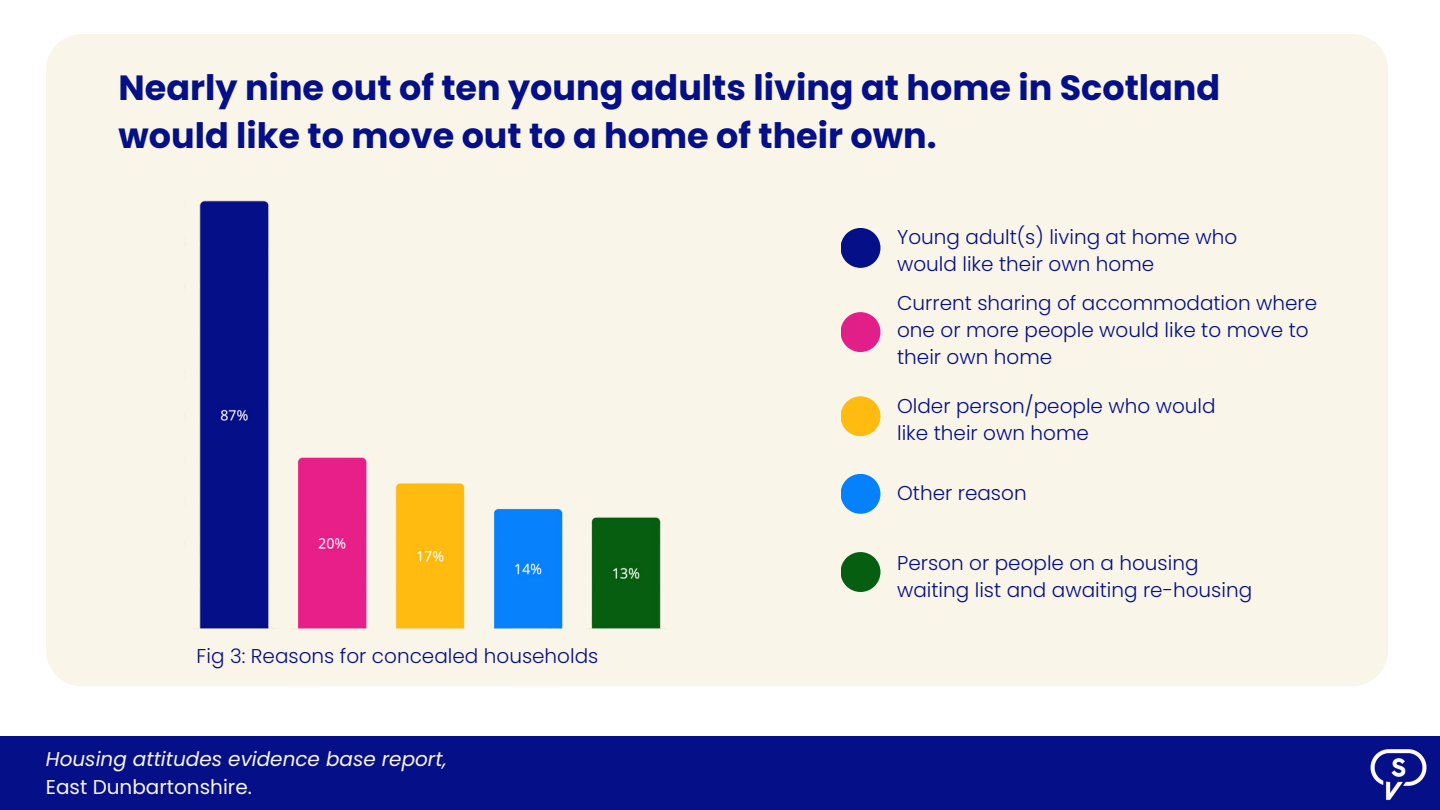
<style>
.page{position:relative;width:1440px;height:810px;background:#fff}
.page>*{position:absolute;margin:0;border:0;box-sizing:border-box;transform-origin:0 0}
.t1{font:700 35px/48px "Poppins";color:#050f87}
.t2{font:300 20px/27px "Poppins";color:#050f87}
.t3{font:italic 20px "Poppins";color:#f9f5e8}
.t4{font:20px "Poppins";color:#f9f5e8}
</style>
<div class="page">
<div style="left:46px;top:34px;width:1342px;height:652px;background:#f9f5e8"></div>
<svg style="left:841px;top:312px;width:39px;height:40px;background:#e6499c"></svg>
<svg style="left:841px;top:396px;width:39px;height:40px;background:#fdc63b"></svg>
<svg style="left:841px;top:228px;width:39px;height:40px;background:#363d9a"></svg>
<svg style="left:841px;top:474px;width:39px;height:40px;background:#3798f7"></svg>
<svg style="left:841px;top:552px;width:39px;height:40px;background:#377d3b"></svg>
<img style="left:185px;top:188px;width:484px;height:470px">
<div style="left:0;top:736px;width:1440px;height:74px;background:#050f87"></div>
<img style="left:1370px;top:749px;width:57px;height:51px">
<p class="t1" style="left:119px;top:64px;width:1103px">Nearly nine out of ten young adults living at home in Scotland would like to move out to a home of their own.</p>
<p class="t2" style="left:897px;top:223px;width:342px">Young adult(s) living at home who would like their own home</p>
<h1 class="t2" style="left:897px;top:289px;width:422px">Current sharing of accommodation where</h1>
<p class="t2" style="left:897px;top:316px;width:413px">one or more people would like to move to</p>
<p class="t2" style="left:897px;top:343px;width:157px">their own home</p>
<p class="t2" style="left:897px;top:392px;width:320px">Older person/people who would</p>
<p class="t2" style="left:897px;top:419px;width:193px">like their own home</p>
<p class="t2" style="left:897px;top:479px;width:131px">Other reason</p>
<p class="t2" style="left:197px;top:643px;width:403px">Fig 3: Reasons for concealed households</p>
<p class="t3" style="left:46px;top:745px;width:402px">Housing attitudes evidence base report,</p>
<p class="t4" style="left:46px;top:773px;width:208px">East Dunbartonshire.</p>
<p class="t2" style="left:897px;top:549px;width:303px">Person or people on a housing</p>
<p class="t2" style="left:897px;top:576px;width:357px">waiting list and awaiting re-housing</p>
</div>
